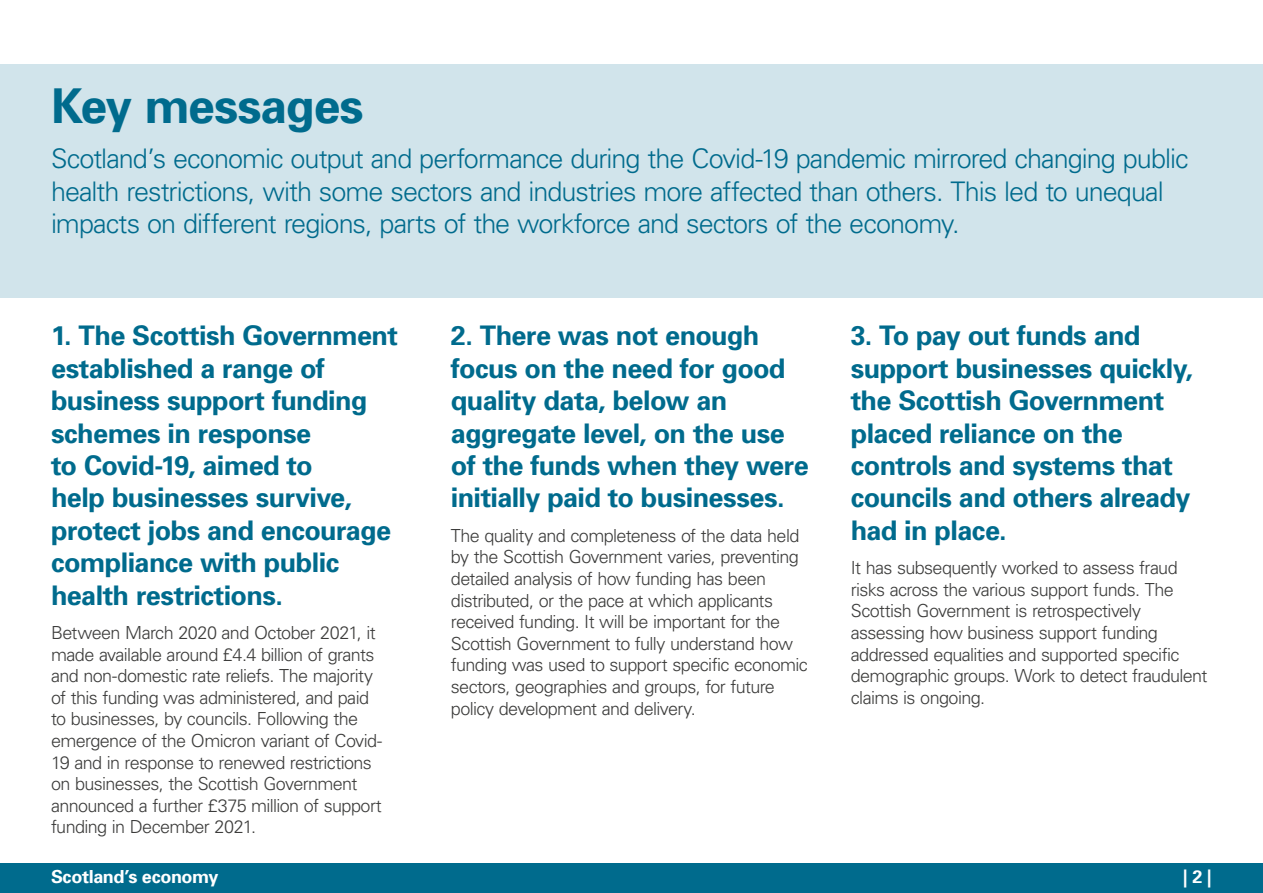
<style>
.page{position:relative;width:1263px;height:893px;background:#fff}
.page>*{position:absolute;margin:0;border:0;box-sizing:border-box;transform-origin:0 0}
.AS-S01-Chapter_head{font:700 48px "Univers";letter-spacing:-.025em;color:#006b8d}
.AS-S15-KM_Header{font:700 27px/32.4px "Univers";letter-spacing:-.02em;color:#006b8d}
.AS-S08-Intro_text{font:300 27px/32.4px "Univers";letter-spacing:-.035em;color:#006b8d}
.AS-S16-KM_body_text{font:300 18px/21.6px "Univers";letter-spacing:-.035em;color:#3c3c3b}
.t1{font:700 18px "Univers";letter-spacing:-.02em;color:#fff}
</style>
<div class="page">
<div style="left:0;top:64px;width:1263px;height:234px;background:#d1e4eb"></div>
<div style="left:0;top:863px;width:1263px;height:30px;background:#006b8d"></div>
<p class="AS-S01-Chapter_head" style="left:51px;top:77px;width:314px">Key messages</p>
<p class="AS-S08-Intro_text" style="left:51px;top:143px;width:1139px">Scotland’s economic output and performance during the Covid-19 pandemic mirrored changing public health restrictions, with some sectors and industries more affected than others. This led to unequal impacts on different regions, parts of the workforce and sectors of the economy.</p>
<p class="AS-S15-KM_Header" style="left:51px;top:320px;width:349px">1. The Scottish Government established a range of business support funding schemes in response<br>to Covid-19, aimed to<br>help businesses survive, protect jobs and encourage compliance with public health restrictions.</p>
<p class="AS-S16-KM_body_text" style="left:51px;top:622px;width:333px">Between March 2020 and October 2021, it made available around £4.4 billion of grants and non-domestic rate reliefs. The majority of this funding was administered, and paid to businesses, by councils. Following the emergence of the Omicron variant of Covid-19 and in response to renewed restrictions on businesses, the Scottish Government announced a further £375 million of support funding in December 2021.</p>
<p class="AS-S15-KM_Header" style="left:451px;top:320px;width:359px">2. There was not enough focus on the need for good quality data, below an aggregate level, on the use of the funds when they were initially paid to businesses.</p>
<p class="AS-S16-KM_body_text" style="left:451px;top:525px;width:359px">The quality and completeness of the data held by the Scottish Government varies, preventing detailed analysis of how funding has been distributed, or the pace at which applicants received funding. It will be important for the Scottish Government to fully understand how funding was used to support specific economic sectors, geographies and groups, for future policy development and delivery.</p>
<p class="AS-S15-KM_Header" style="left:851px;top:320px;width:344px">3. To pay out funds and support businesses quickly, the Scottish Government placed reliance on the controls and systems that councils and others already had in place.</p>
<p class="AS-S16-KM_body_text" style="left:851px;top:557px;width:358px">It has subsequently worked to assess fraud risks across the various support funds. The Scottish Government is retrospectively assessing how business support funding addressed equalities and supported specific demographic groups. Work to detect fraudulent claims is ongoing.</p>
<p class="t1" style="left:51px;top:866px;width:169px">Scotland’s economy</p>
<p class="t1" style="left:1183px;top:866px;width:31px">| 2 |</p>
</div>
